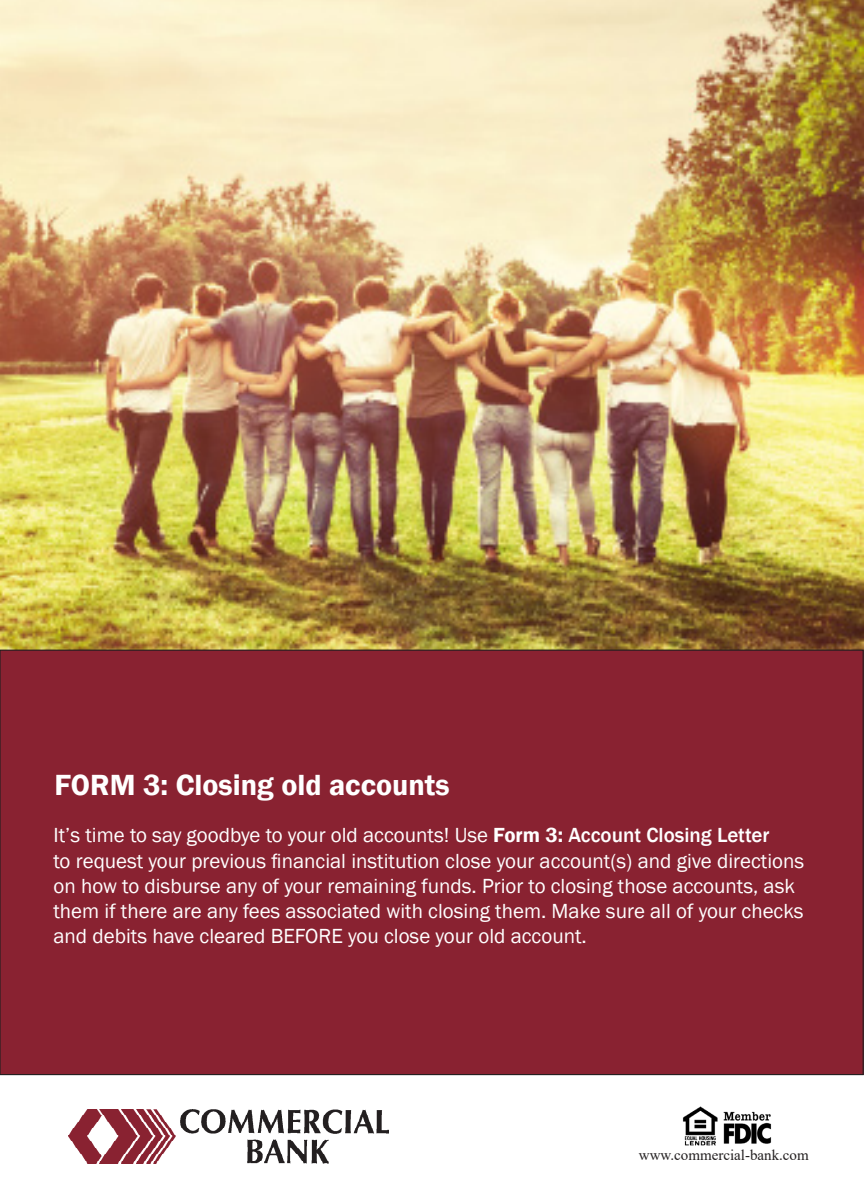
<style>
.page{position:relative;width:864px;height:1188px;background:#fff}
.page>*{position:absolute;margin:0;border:0;box-sizing:border-box;transform-origin:0 0}
.t1{font:600 30px "Franklin Gothic";color:#fff}
.t2{font:21px/25.2px "Franklin Gothic";color:#fff}
.t3{font:15px "Times New Roman";color:#231f20}
.s1{font-weight:600}
.s2{font-weight:500}
</style>
<div class="page">
<img style="left:0;top:0;width:864px;height:650px">
<img style="left:69px;top:1109px;width:319px;height:54px">
<img style="left:682px;top:1106px;width:90px;height:40px">
<div style="left:0;top:650px;width:863px;height:425px;background:#892231"></div>
<p class="t1" style="left:55px;top:766px;width:397px">FORM 3: Closing old accounts</p>
<p class="t2" style="left:53px;top:823px;width:718px">It’s time to say goodbye to your old accounts! Use <span class="s1">Form 3:</span> <span class="s2">Account Closing Letter</span></p>
<p class="t2" style="left:53px;top:848px;width:752px">to request your previous financial institution close your account(s) and give directions on how to disburse any of your remaining funds. Prior to closing those accounts, ask them if there are any fees associated with closing them. Make sure all of your checks and debits have cleared BEFORE you close your old account.</p>
<p class="t3" style="left:639px;top:1145px;width:171px">www.commercial-bank.com</p>
</div>
